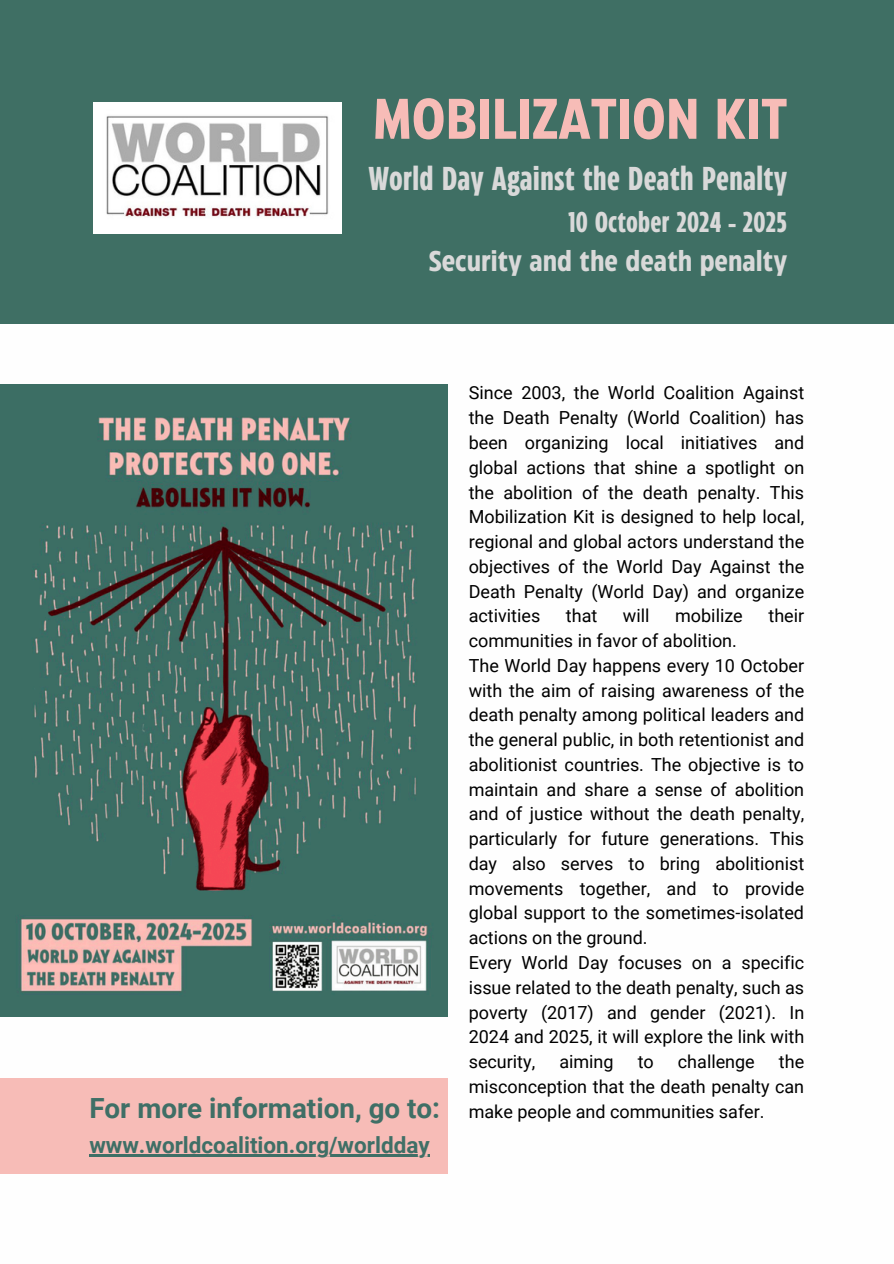
<style>
.page{position:relative;width:894px;height:1264px;background:#fff}
.page>*{position:absolute;margin:0;border:0;box-sizing:border-box;transform-origin:0 0}
.t1{font:700 57px "Eastman Condensed";color:#f7bcb7}
.t2{font:700 33px "Eastman Compressed";color:#d9d9d9}
.t3{font:700 28.5px/39.3px "Eastman Condensed";color:#d9d9d9;text-align:right}
.t4{font:700 27.75px "Roboto";color:#3f6f66}
.t5{font:700 22.5px "Roboto";color:#3f6f66}
.t6{font:18px/24.8px "Roboto";color:#000;text-align:justify}
.s1{font-family:"Eastman Compressed"}
</style>
<div class="page">
<div style="left:0;top:0;width:893px;height:323px;background:#3f6f64"></div>
<div style="left:0;top:1077px;width:447px;height:96px;background:#f7bcb7"></div>
<img style="left:94px;top:103px;width:247px;height:130px">
<img style="left:0;top:385px;width:447px;height:631px">
<hr style="left:89px;top:1153px;width:341px;height:3px;background:#3f6f66">
<h2 class="t1" style="left:373px;top:97px;width:415px">MOBILIZATION KIT</h2>
<p class="t2" style="left:368px;top:165px;width:420px">World Day Against the Death Penalty</p>
<p class="t3" style="left:428px;top:204px;width:360px"><span class="s1">10 October 2024 - 2025<br></span>Security and the death penalty</p>
<h3 class="t6" style="left:468px;top:381px;width:337px">Since 2003, the World Coalition Against the Death Penalty (World Coalition) has been organizing local initiatives and global actions that shine a spotlight on the abolition of the death penalty. This Mobilization Kit is designed to help local, regional and global actors understand the objectives of the World Day Against the Death Penalty (World Day) and organize activities</h3>
<h3 class="t6" style="left:565px;top:604px;width:33px">that</h3>
<h3 class="t6" style="left:622px;top:604px;width:28px">will</h3>
<h3 class="t6" style="left:675px;top:604px;width:69px">mobilize</h3>
<h3 class="t6" style="left:768px;top:604px;width:37px">their</h3>
<h3 class="t6" style="left:468px;top:628px;width:270px">communities in favor of abolition.</h3>
<p class="t6" style="left:468px;top:653px;width:337px">The World Day happens every 10 October with the aim of raising awareness of the death penalty among political leaders and the general public, in both retentionist and abolitionist countries. The objective is to maintain and share a sense of abolition and of justice without the death penalty, particularly for future generations. This day also serves to bring abolitionist movements together, and to provide global support to the sometimes-isolated actions on the ground.</p>
<p class="t6" style="left:468px;top:950px;width:337px">Every World Day focuses on a specific issue related to the death penalty, such as poverty (2017) and gender (2021). In 2024 and 2025, it will explore the link with security,</p>
<p class="t6" style="left:468px;top:1049px;width:337px;text-align:right">the<br>misconception that the death penalty can</p>
<p class="t6" style="left:559px;top:1049px;width:56px">aiming</p>
<p class="t6" style="left:637px;top:1049px;width:18px">to</p>
<p class="t6" style="left:677px;top:1049px;width:78px">challenge</p>
<p class="t4" style="left:89px;top:1092px;width:352px">For more information, go to:</p>
<p class="t6" style="left:468px;top:1099px;width:297px">make people and communities safer.</p>
<p class="t5" style="left:89px;top:1131px;width:342px">www.worldcoalition.org/worldday</p>
</div>
